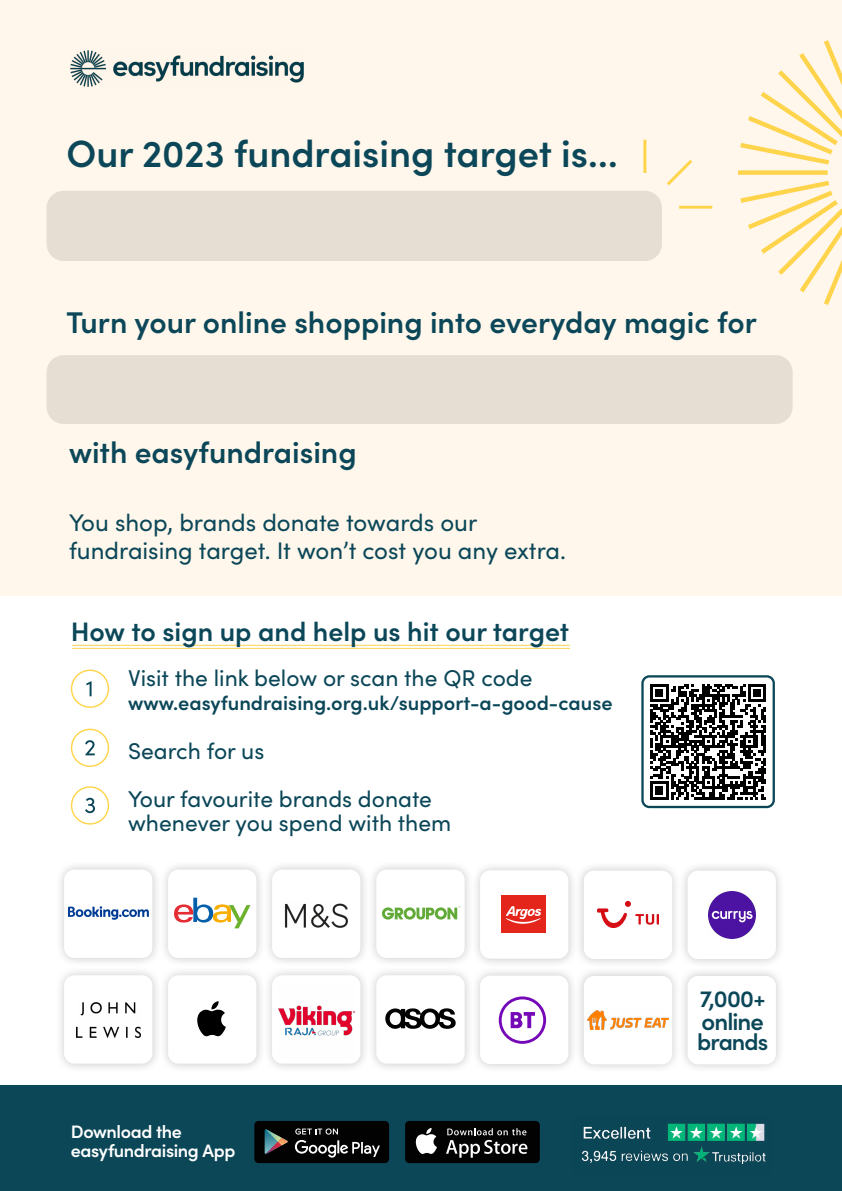
<style>
.page{position:relative;width:842px;height:1191px;background:#fff}
.page>*{position:absolute;margin:0;border:0;box-sizing:border-box;transform-origin:0 0}
.t1{font:600 38px "Sofia Pro";color:#0b4758}
.t2{font:600 30px "Sofia Pro";color:#0b4758}
.t3{font:600 26.7px "Sofia Pro";color:#0b4758}
.t4{font:24px/28px "Sofia Pro";color:#0b4758}
.t5{font:600 23.9px "Sofia Pro";letter-spacing:-.04em;color:#0b4758}
.t6{font:600 23.6px "Sofia Pro";color:#0b4758}
.t7{font:600 23.2px "Sofia Pro";letter-spacing:-.04em;color:#0b4758}
.t8{font:22.9px/48px "Sofia Pro";color:#0b4758}
.t9{font:600 20px "Sofia Pro";color:#0b4758}
.t10{font:600 18px/18.6px "Sofia Pro";letter-spacing:-.02em;color:#fff}
</style>
<div class="page">
<div style="left:0;top:0;width:842px;height:595px;background:#fff7eb"></div>
<div style="left:47px;top:191px;width:615px;height:70px;background:#e6ded3;border-radius:17px"></div>
<svg style="left:86px;top:681px;width:6px;height:15px"></svg>
<svg style="left:85px;top:740px;width:10px;height:15px"></svg>
<svg style="left:85px;top:797px;width:10px;height:16px"></svg>
<img style="left:71px;top:50px;width:232px;height:36px">
<div style="left:71px;top:669px;width:38px;height:39px;border:1px solid #ffd44a;border-radius:50%"></div>
<div style="left:71px;top:728px;width:38px;height:39px;border:1px solid #ffd44a;border-radius:50%"></div>
<div style="left:71px;top:786px;width:38px;height:38px;border:1px solid #ffd44a;border-radius:50%"></div>
<div style="left:47px;top:355px;width:746px;height:69px;background:#e6ded3;border-radius:17px"></div>
<svg style="left:643px;top:139px;width:70px;height:70px"></svg>
<svg style="left:738px;top:40px;width:104px;height:265px"></svg>
<div style="left:641px;top:675px;width:134px;height:133px;border:2px solid #0c4758;border-radius:7px"></div>
<div style="left:648px;top:682px;width:120px;height:119px;background:linear-gradient(to bottom,#fff,#fff)"></div>
<svg style="left:650px;top:684px;width:116px;height:115px"></svg>
<hr style="left:72px;top:645px;width:498px;height:1px;background:#ffd44d">
<hr style="left:72px;top:648px;width:498px;height:1px;background:#ffd44d">
<div style="left:0;top:1085px;width:842px;height:106px;background:#0c4758"></div>
<div style="left:254px;top:1121px;width:135px;height:42px;background:#020203;border-radius:4px"></div>
<svg style="left:265px;top:1129px;width:23px;height:24px"></svg>
<svg style="left:294px;top:1128px;width:86px;height:29px"></svg>
<div style="left:405px;top:1121px;width:135px;height:42px;background:#020203;border-radius:4px"></div>
<svg style="left:415px;top:1128px;width:22px;height:26px"></svg>
<svg style="left:446px;top:1128px;width:81px;height:29px"></svg>
<img style="left:581px;top:1123px;width:185px;height:41px">
<div style="left:54px;top:860px;width:108px;height:108px;background:#000;opacity:.22"></div>
<div style="left:64px;top:869px;width:88px;height:89px;background:#fff;border-radius:10px"></div>
<div style="left:158px;top:860px;width:108px;height:108px;background:#000;opacity:.22"></div>
<div style="left:168px;top:869px;width:88px;height:89px;background:#fff;border-radius:10px"></div>
<div style="left:262px;top:860px;width:108px;height:108px;background:#000;opacity:.22"></div>
<div style="left:272px;top:869px;width:88px;height:89px;background:#fff;border-radius:10px"></div>
<div style="left:366px;top:860px;width:108px;height:108px;background:#000;opacity:.22"></div>
<div style="left:376px;top:869px;width:89px;height:89px;background:#fff;border-radius:10px"></div>
<div style="left:54px;top:965px;width:108px;height:108px;background:#000;opacity:.22"></div>
<div style="left:64px;top:975px;width:88px;height:88px;background:#fff;border-radius:10px"></div>
<div style="left:158px;top:965px;width:108px;height:108px;background:#000;opacity:.22"></div>
<div style="left:168px;top:975px;width:88px;height:88px;background:#fff;border-radius:10px"></div>
<div style="left:262px;top:965px;width:108px;height:108px;background:#000;opacity:.22"></div>
<div style="left:272px;top:975px;width:88px;height:88px;background:#fff;border-radius:10px"></div>
<div style="left:366px;top:965px;width:108px;height:108px;background:#000;opacity:.22"></div>
<div style="left:376px;top:975px;width:89px;height:88px;background:#fff;border-radius:10px"></div>
<img style="left:284px;top:903px;width:64px;height:25px">
<img style="left:76px;top:1002px;width:65px;height:35px">
<svg style="left:68px;top:906px;width:81px;height:13px"></svg>
<svg style="left:174px;top:897px;width:76px;height:31px"></svg>
<div style="left:470px;top:860px;width:108px;height:108px;background:#000;opacity:.22"></div>
<div style="left:480px;top:870px;width:88px;height:88px;background:#fff;border-radius:10px"></div>
<div style="left:574px;top:861px;width:108px;height:108px;background:#000;opacity:.22"></div>
<div style="left:584px;top:870px;width:88px;height:89px;background:#fff;border-radius:10px"></div>
<div style="left:678px;top:861px;width:108px;height:108px;background:#000;opacity:.22"></div>
<div style="left:687px;top:870px;width:89px;height:89px;background:#fff;border-radius:10px"></div>
<div style="left:470px;top:966px;width:108px;height:108px;background:#000;opacity:.22"></div>
<div style="left:480px;top:975px;width:88px;height:89px;background:#fff;border-radius:10px"></div>
<div style="left:574px;top:966px;width:108px;height:108px;background:#000;opacity:.22"></div>
<div style="left:584px;top:976px;width:88px;height:88px;background:#fff;border-radius:10px"></div>
<div style="left:678px;top:966px;width:108px;height:108px;background:#000;opacity:.22"></div>
<div style="left:687px;top:976px;width:89px;height:88px;background:#fff;border-radius:10px"></div>
<div style="left:502px;top:895px;width:44px;height:38px;background:#e3251c"></div>
<svg style="left:506px;top:906px;width:35px;height:17px"></svg>
<img style="left:708px;top:891px;width:47px;height:47px">
<svg style="left:197px;top:1001px;width:29px;height:35px"></svg>
<img style="left:278px;top:1005px;width:76px;height:31px">
<svg style="left:385px;top:1008px;width:71px;height:21px"></svg>
<svg style="left:382px;top:906px;width:78px;height:13px"></svg>
<svg style="left:499px;top:996px;width:47px;height:47px"></svg>
<svg style="left:597px;top:901px;width:62px;height:27px"></svg>
<img style="left:588px;top:1010px;width:80px;height:20px">
<h1 class="t1" style="left:66px;top:125px;width:553px">Our 2023 fundraising target is…</h1>
<h2 class="t2" style="left:66px;top:299px;width:692px">Turn your online shopping into everyday magic for</h2>
<h2 class="t2" style="left:69px;top:430px;width:289px">with easyfundraising</h2>
<p class="t4" style="left:69px;top:507px;width:498px">You shop, brands donate towards our fundraising target. It won’t cost you any extra.</p>
<p class="t3" style="left:71px;top:611px;width:500px">How to sign up and help us hit our target</p>
<p class="t8" style="left:128px;top:653px;width:406px">Visit the link below or scan the QR code</p>
<p class="t9" style="left:128px;top:688px;width:486px">www.easyfundraising.org.uk/support-a-good-cause</p>
<p class="t8" style="left:128px;top:725px;width:305px">Search for us<br>Your favourite brands donate</p>
<p class="t8" style="left:128px;top:797px;width:325px">whenever you spend with them</p>
<p class="t10" style="left:71px;top:1121px;width:166px">Download the easyfundraising App</p>
<p class="t6" style="left:700px;top:981px;width:67px">7,000+</p>
<p class="t5" style="left:702px;top:1003px;width:64px">online</p>
<p class="t7" style="left:697px;top:1024px;width:73px">brands</p>
</div>
